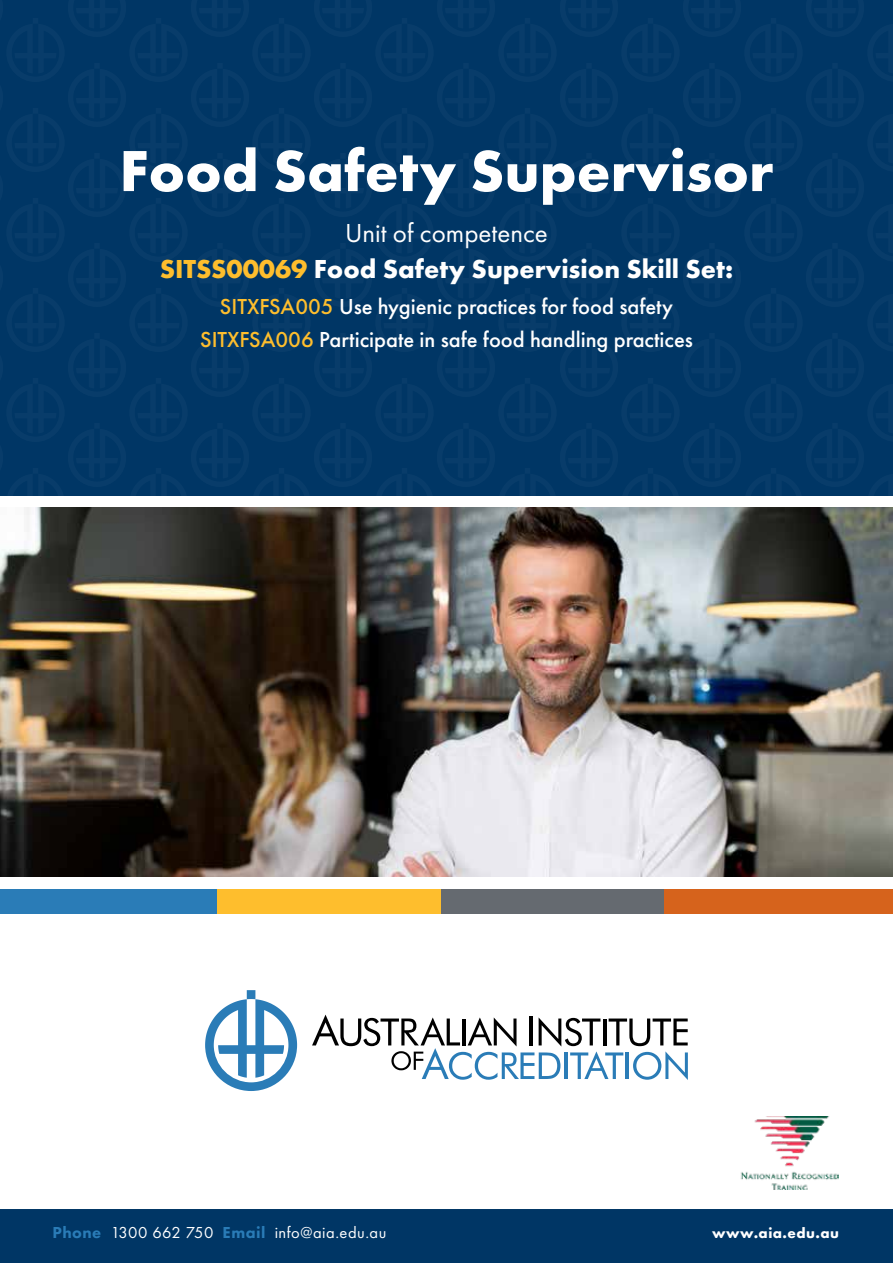
<style>
.page{position:relative;width:893px;height:1263px;background:#fff}
.page>*{position:absolute;margin:0;border:0;box-sizing:border-box;transform-origin:0 0}
.t1{font:700 60px "Futura PT";color:#fff}
.t2{font:700 27px/36px "Futura PT";color:#fff;text-align:center}
.t3{font:500 22.5px/33px "Futura PT";color:#fff;text-align:center}
.t4{font:16.5px "Futura PT";letter-spacing:.03em;color:#fff}
.t5{font:700 15px "Futura PT";letter-spacing:.03em;color:#fff}
.s1{font-weight:400}
.s2{color:#febe2d}
.s3{font-weight:800;color:#2a7cb7}
</style>
<div class="page">
<div style="left:0;top:0;width:893px;height:495px;background:#003665"></div>
<svg style="left:312px;top:1014px;width:376px;height:66px"></svg>
<svg style="left:205px;top:990px;width:92px;height:101px"></svg>
<img style="left:0;top:508px;width:893px;height:368px">
<div style="left:0;top:889px;width:218px;height:24px;background:#2a7cb7"></div>
<div style="left:441px;top:889px;width:223px;height:24px;background:#656a70"></div>
<div style="left:664px;top:889px;width:229px;height:24px;background:#d6631c"></div>
<div style="left:218px;top:889px;width:223px;height:24px;background:#febe2d"></div>
<img style="left:740px;top:1116px;width:99px;height:73px">
<div style="left:0;top:1209px;width:893px;height:54px;background:#003665"></div>
<h1 class="t1" style="left:119px;top:132px;width:656px">Food Safety Supervisor</h1>
<p class="t2" style="left:160px;top:214px;width:575px"><span class="s1">Unit of competence<br></span><span class="s2">SITSS00069</span> Food Safety Supervision Skill Set:</p>
<p class="t3" style="left:200px;top:290px;width:494px"><span class="s2">SITXFSA005</span> Use hygienic practices for food safety<br><span class="s2">SITXFSA006</span> Participate in safe food handling practices</p>
<p class="t4" style="left:52px;top:1223px;width:335px"><span class="s3">Phone</span> 1300 662 750 <span class="s3">Email</span> info@aia.edu.au</p>
<p class="t5" style="left:712px;top:1224px;width:128px">www.aia.edu.au</p>
</div>
